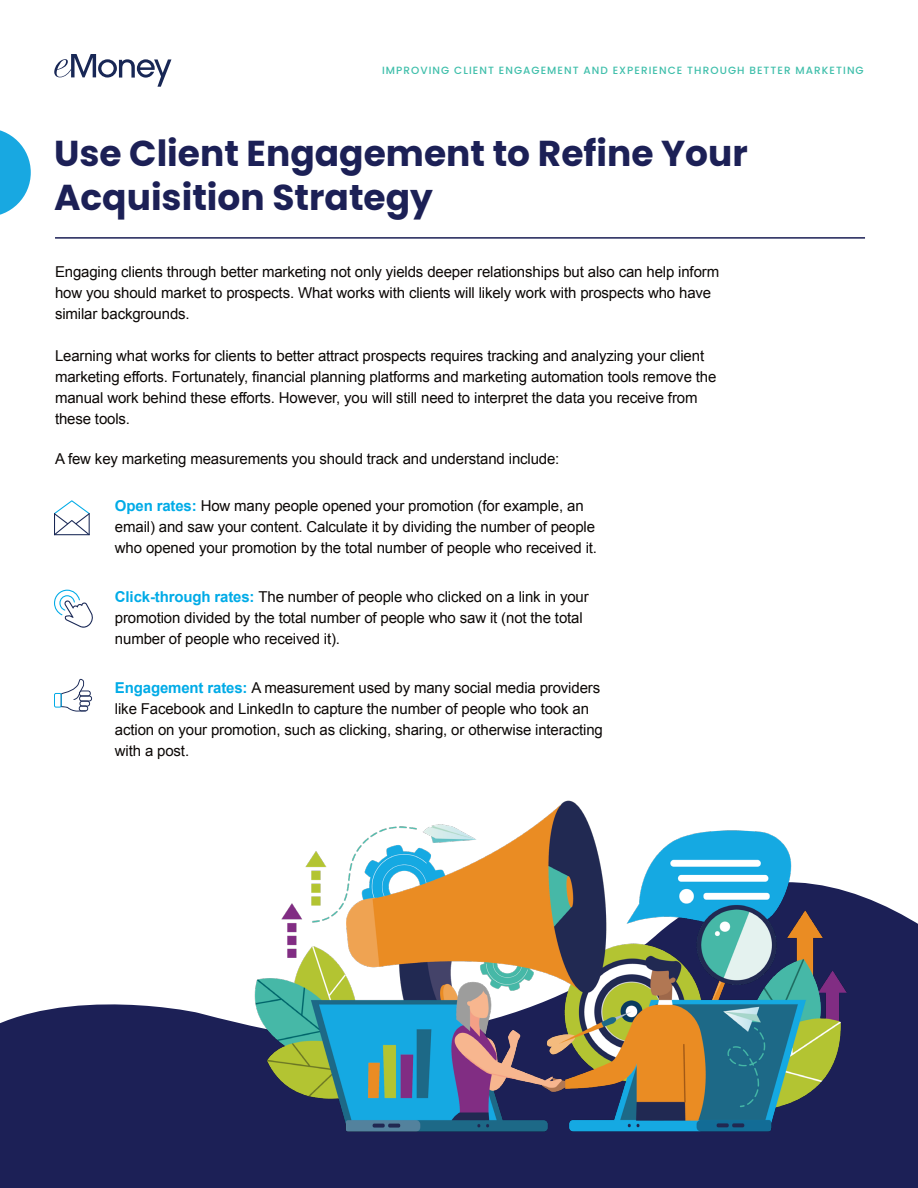
<style>
.page{position:relative;width:918px;height:1188px;background:#fff}
.page>*{position:absolute;margin:0;border:0;box-sizing:border-box;transform-origin:0 0}
.body{font:700 36px/43.5px "Poppins";color:#1c2056}
.t1{font:15px/21px "Arial";letter-spacing:-.01em;color:#0c0806}
.t2{font:500 10.5px "Poppins";letter-spacing:.1em;color:#40bfab}
.s1{font-weight:700;color:#00abe7}
</style>
<div class="page">
<svg style="left:0;top:130px;width:31px;height:85px"></svg>
<hr style="left:55px;top:237px;width:810px;height:2px;background:#1c2056">
<svg style="left:54px;top:54px;width:117px;height:33px"></svg>
<svg style="left:54px;top:679px;width:38px;height:33px"></svg>
<svg style="left:54px;top:590px;width:39px;height:38px"></svg>
<svg style="left:54px;top:500px;width:36px;height:35px"></svg>
<svg style="left:0;top:898px;width:918px;height:290px;fill:#1c2056"></svg>
<img style="left:243px;top:800px;width:623px;height:357px">
<p class="t2" style="left:382px;top:65px;width:483px">IMPROVING CLIENT ENGAGEMENT AND EXPERIENCE THROUGH BETTER MARKETING</p>
<p class="body" style="left:54px;top:132px;width:695px">Use Client Engagement to Refine Your<br>Acquisition Strategy</p>
<p class="t1" style="left:55px;top:261px;width:666px">Engaging clients through better marketing not only yields deeper relationships but also can help inform how you should market to prospects. What works with clients will likely work with prospects who have similar backgrounds.</p>
<p class="t1" style="left:55px;top:345px;width:663px">Learning what works for clients to better attract prospects requires tracking and analyzing your client marketing efforts. Fortunately, financial planning platforms and marketing automation tools remove the manual work behind these efforts. However, you will still need to interpret the data you receive from these tools.</p>
<p class="t1" style="left:55px;top:448px;width:506px">A few key marketing measurements you should track and understand include:</p>
<p class="t1" style="left:115px;top:496px;width:484px"><span class="s1">Open rates:</span> How many people opened your promotion (for example, an email) and saw your content. Calculate it by dividing the number of people who opened your promotion by the total number of people who received it.</p>
<p class="t1" style="left:115px;top:587px;width:475px"><span class="s1">Click-through rates:</span> The number of people who clicked on a link in your promotion divided by the total number of people who saw it (not the total number of people who received it).</p>
<p class="t1" style="left:115px;top:677px;width:489px"><span class="s1">Engagement rates:</span> A measurement used by many social media providers like Facebook and LinkedIn to capture the number of people who took an action on your promotion, such as clicking, sharing, or otherwise interacting with a post.</p>
</div>
